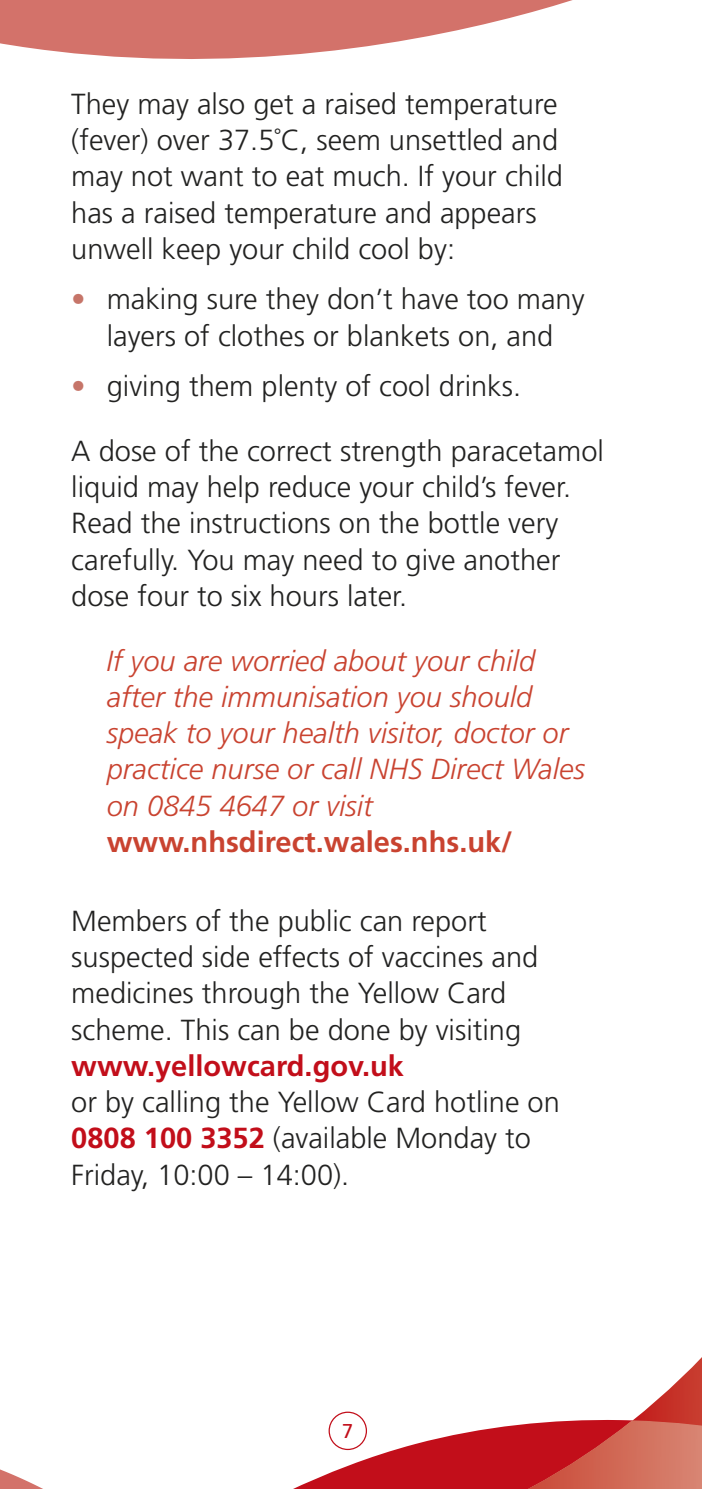
<style>
.page{position:relative;width:702px;height:1489px;background:#fff}
.page>*{position:absolute;margin:0;border:0;box-sizing:border-box;transform-origin:0 0}
.body_text{font:300 29px/36.2px "Frutiger LT Std";color:#222221}
.red_indent{font:italic 300 29px/36.2px "Frutiger LT Std";color:#c94330}
.t1{font:20px "Frutiger LT Std";color:#c20e1a}
.s1{font-weight:400;color:#c67569}
.s2{font-weight:700;font-style:normal}
.s3{font-weight:700;color:#c20e1a}
</style>
<div class="page">
<svg style="left:0;top:0;width:573px;height:59px;fill:#d3726a"></svg>
<svg style="left:0;top:1357px;width:702px;height:131px"></svg>
<div style="left:328px;top:1411px;width:39px;height:38px;border:1px solid #c20e1a;border-radius:50%"></div>
<p class="body_text" style="left:71px;top:86px;width:493px">They may also get a raised temperature (fever) over 37.5˚C, seem unsettled and may not want to eat much. If your child has a raised temperature and appears unwell keep your child cool by:</p>
<p class="body_text" style="left:71px;top:282px;width:514px;text-align:center"><span class="s1">•</span> making sure they don’t have too many layers of clothes or blankets on, and</p>
<p class="body_text" style="left:71px;top:368px;width:451px"><span class="s1">•</span> giving them plenty of cool drinks.</p>
<p class="body_text" style="left:71px;top:433px;width:534px">A dose of the correct strength paracetamol liquid may help reduce your child’s fever.<br>Read the instructions on the bottle very carefully. You may need to give another dose four to six hours later.</p>
<p class="red_indent" style="left:106px;top:642px;width:480px">If you are worried about your child after the immunisation you should speak to your health visitor, doctor or practice nurse or call NHS Direct Wales on 0845 4647 or visit <span class="s2">www.nhsdirect.wales.nhs.uk/</span></p>
<p class="body_text" style="left:71px;top:902px;width:490px">Members of the public can report suspected side effects of vaccines and medicines through the Yellow Card scheme. This can be done by visiting <span class="s3">www.yellowcard.gov.uk<br></span>or by calling the Yellow Card hotline on<br><span class="s3">0808 100 3352</span> (available Monday to<br>Friday, 10:00 – 14:00).</p>
<p class="t1" style="left:342px;top:1419px;width:13px">7</p>
</div>
